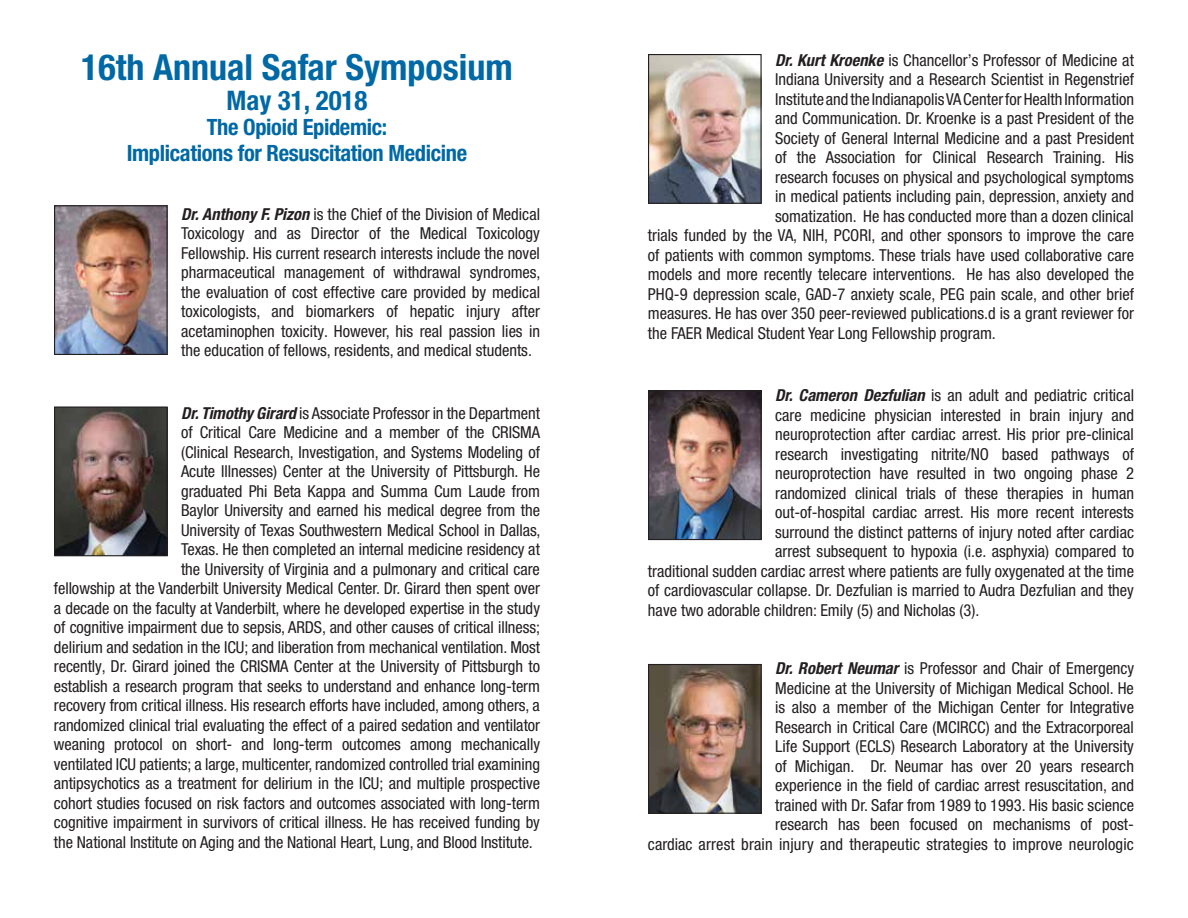
<style>
.page{position:relative;width:1188px;height:918px;background:#fff}
.page>*{position:absolute;margin:0;border:0;box-sizing:border-box;transform-origin:0 0}
.t1{font:700 condensed 36px "Helvetica Neue LT Pro";color:#0069a5}
.t2{font:700 condensed 27px "Helvetica Neue LT Pro";color:#0069a5}
.t3{font:700 condensed 22.5px/25.5px "Helvetica Neue LT Pro";letter-spacing:-.015em;color:#0069a5;text-align:center}
.t4{font:condensed 16.5px/19.5px "Helvetica Neue LT Pro";color:#231f20;text-align:justify}
.s1{font-weight:700;font-style:italic}
</style>
<div class="page">
<img style="left:56px;top:207px;width:110px;height:146px">
<div style="left:54px;top:205px;width:114px;height:150px;border:1px solid #231f20"></div>
<img style="left:56px;top:408px;width:110px;height:146px">
<div style="left:54px;top:406px;width:114px;height:150px;border:1px solid #231f20"></div>
<img style="left:650px;top:392px;width:110px;height:146px">
<div style="left:648px;top:390px;width:114px;height:150px;border:1px solid #231f20"></div>
<img style="left:650px;top:56px;width:110px;height:146px">
<div style="left:648px;top:54px;width:114px;height:150px;border:1px solid #231f20"></div>
<img style="left:650px;top:666px;width:110px;height:146px">
<div style="left:648px;top:664px;width:114px;height:150px;border:1px solid #231f20"></div>
<h1 class="t1" style="left:81px;top:45px;width:433px">16th Annual Safar Symposium</h1>
<h2 class="t2" style="left:226px;top:84px;width:143px">May 31, 2018</h2>
<h3 class="t3" style="left:127px;top:115px;width:342px">The Opioid Epidemic:<br>Implications for Resuscitation Medicine</h3>
<p class="t4" style="left:181px;top:204px;width:361px"><span class="s1">Dr. Anthony F. Pizon</span> is the Chief of the Division of Medical Toxicology and as Director of the Medical Toxicology Fellowship. His current research interests include the novel pharmaceutical management of withdrawal syndromes, the evaluation of cost effective care provided by medical toxicologists, and biomarkers of hepatic injury after acetaminophen toxicity. However, his real passion lies in the education of fellows, residents, and medical students.</p>
<p class="t4" style="left:181px;top:403px;width:360px"><span class="s1">Dr. Timothy Girard</span> is Associate Professor in the Department</p>
<p class="t4" style="left:181px;top:422px;width:360px">of Critical Care Medicine and a member of the CRISMA</p>
<p class="t4" style="left:181px;top:442px;width:360px">(Clinical Research, Investigation, and Systems Modeling of</p>
<p class="t4" style="left:181px;top:461px;width:360px">Acute Illnesses) Center at the University of Pittsburgh. He</p>
<p class="t4" style="left:181px;top:481px;width:360px">graduated Phi Beta Kappa and Summa Cum Laude from</p>
<p class="t4" style="left:181px;top:500px;width:360px">Baylor University and earned his medical degree from the</p>
<p class="t4" style="left:181px;top:520px;width:361px">University of Texas Southwestern Medical School in Dallas,</p>
<p class="t4" style="left:181px;top:539px;width:360px">Texas. He then completed an internal medicine residency at</p>
<p class="t4" style="left:181px;top:559px;width:360px">the University of Virginia and a pulmonary and critical care</p>
<p class="t4" style="left:54px;top:578px;width:488px">fellowship at the Vanderbilt University Medical Center. Dr. Girard then spent over</p>
<p class="t4" style="left:54px;top:598px;width:488px">a decade on the faculty at Vanderbilt, where he developed expertise in the study</p>
<p class="t4" style="left:54px;top:617px;width:488px">of cognitive impairment due to sepsis, ARDS, and other causes of critical illness;</p>
<p class="t4" style="left:54px;top:637px;width:488px">delirium and sedation in the ICU; and liberation from mechanical ventilation. Most</p>
<p class="t4" style="left:54px;top:657px;width:488px">recently, Dr. Girard joined the CRISMA Center at the University of Pittsburgh to</p>
<p class="t4" style="left:54px;top:676px;width:488px">establish a research program that seeks to understand and enhance long-term</p>
<p class="t4" style="left:54px;top:696px;width:487px">recovery from critical illness. His research efforts have included, among others, a</p>
<p class="t4" style="left:54px;top:715px;width:488px">randomized clinical trial evaluating the effect of a paired sedation and ventilator</p>
<p class="t4" style="left:54px;top:735px;width:488px">weaning protocol on short- and long-term outcomes among mechanically</p>
<p class="t4" style="left:54px;top:754px;width:488px">ventilated ICU patients; a large, multicenter, randomized controlled trial examining</p>
<p class="t4" style="left:54px;top:774px;width:488px">antipsychotics as a treatment for delirium in the ICU; and multiple prospective</p>
<p class="t4" style="left:54px;top:793px;width:488px">cohort studies focused on risk factors and outcomes associated with long-term</p>
<p class="t4" style="left:54px;top:813px;width:488px">cognitive impairment in survivors of critical illness. He has received funding by</p>
<p class="t4" style="left:54px;top:832px;width:480px">the National Institute on Aging and the National Heart, Lung, and Blood Institute.</p>
<p class="t4" style="left:775px;top:50px;width:360px"><span class="s1">Dr. Kurt Kroenke</span> is Chancellor’s Professor of Medicine at</p>
<p class="t4" style="left:775px;top:70px;width:360px">Indiana University and a Research Scientist in Regenstrief</p>
<p class="t4" style="left:775px;top:89px;width:360px">Institute and the Indianapolis VA Center for Health Information</p>
<p class="t4" style="left:775px;top:109px;width:360px">and Communication. Dr. Kroenke is a past President of the</p>
<p class="t4" style="left:775px;top:128px;width:360px">Society of General Internal Medicine and a past President</p>
<p class="t4" style="left:775px;top:148px;width:360px">of the Association for Clinical Research Training. His</p>
<p class="t4" style="left:775px;top:167px;width:360px">research focuses on physical and psychological symptoms</p>
<p class="t4" style="left:775px;top:187px;width:360px">in medical patients including pain, depression, anxiety and</p>
<p class="t4" style="left:775px;top:206px;width:360px">somatization. He has conducted more than a dozen clinical</p>
<p class="t4" style="left:648px;top:226px;width:488px">trials funded by the VA, NIH, PCORI, and other sponsors to improve the care</p>
<p class="t4" style="left:648px;top:245px;width:488px">of patients with common symptoms. These trials have used collaborative care</p>
<p class="t4" style="left:648px;top:265px;width:488px">models and more recently telecare interventions. He has also developed the</p>
<p class="t4" style="left:648px;top:284px;width:488px">PHQ-9 depression scale, GAD-7 anxiety scale, PEG pain scale, and other brief</p>
<p class="t4" style="left:648px;top:304px;width:488px">measures. He has over 350 peer-reviewed publications.d is a grant reviewer for</p>
<p class="t4" style="left:648px;top:323px;width:349px">the FAER Medical Student Year Long Fellowship program.</p>
<p class="t4" style="left:775px;top:385px;width:360px"><span class="s1">Dr. Cameron Dezfulian</span> is an adult and pediatric critical</p>
<p class="t4" style="left:775px;top:405px;width:360px">care medicine physician interested in brain injury and</p>
<p class="t4" style="left:775px;top:424px;width:360px">neuroprotection after cardiac arrest. His prior pre-clinical</p>
<p class="t4" style="left:775px;top:444px;width:360px">research investigating nitrite/NO based pathways of</p>
<p class="t4" style="left:775px;top:463px;width:360px">neuroprotection have resulted in two ongoing phase 2</p>
<p class="t4" style="left:775px;top:483px;width:360px">randomized clinical trials of these therapies in human</p>
<p class="t4" style="left:775px;top:502px;width:360px">out-of-hospital cardiac arrest. His more recent interests</p>
<p class="t4" style="left:775px;top:522px;width:360px">surround the distinct patterns of injury noted after cardiac</p>
<p class="t4" style="left:775px;top:541px;width:360px">arrest subsequent to hypoxia (i.e. asphyxia) compared to</p>
<p class="t4" style="left:648px;top:561px;width:488px">traditional sudden cardiac arrest where patients are fully oxygenated at the time</p>
<p class="t4" style="left:648px;top:580px;width:487px">of cardiovascular collapse. Dr. Dezfulian is married to Audra Dezfulian and they</p>
<p class="t4" style="left:648px;top:600px;width:333px">have two adorable children: Emily (5) and Nicholas (3).</p>
<p class="t4" style="left:648px;top:658px;width:488px;text-align:right"><span class="s1">Dr. Robert Neumar</span> is Professor and Chair of Emergency<br>Medicine at the University of Michigan Medical School. He<br>is also a member of the Michigan Center for Integrative<br>Research in Critical Care (MCIRCC) and the Extracorporeal<br>Life Support (ECLS) Research Laboratory at the University<br>of Michigan. Dr. Neumar has over 20 years research<br>experience in the field of cardiac arrest resuscitation, and<br>trained with Dr. Safar from 1989 to 1993. His basic science<br>research has been focused on mechanisms of post-<br>cardiac arrest brain injury and therapeutic strategies to improve neurologic</p>
</div>
